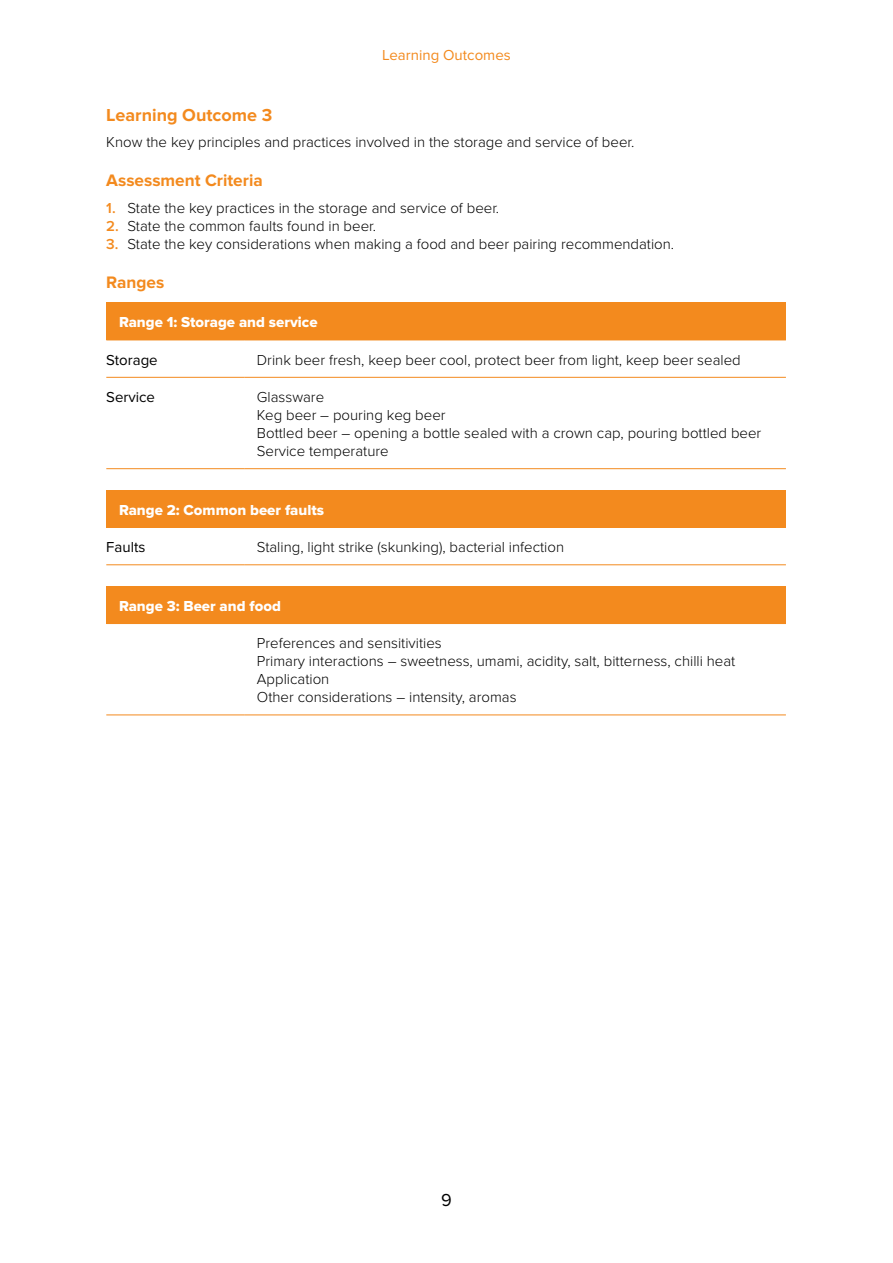
<style>
.page{position:relative;width:893px;height:1263px;background:#fff}
.page>*{position:absolute;margin:0;border:0;box-sizing:border-box;transform-origin:0 0}
.t1{font:700 18px "Proxima Nova";color:#f38a1e}
.t2{font:18px "Proxima Nova";color:#000001}
.t3{font:700 17.25px "Proxima Nova";color:#f38a1e}
.t4{font:300 15px/18px "Proxima Nova";color:#000001}
.t5{font:15px "Proxima Nova Extrabld";color:#fff}
.t6{font:15px "Proxima Nova";color:#000001}
.t7{font:15px "Proxima Nova";color:#f38a1e}
.s1{font-weight:600;color:#f38a1e}
</style>
<div class="page">
<div style="left:106px;top:303px;width:680px;height:37px;background:#f38a1e"></div>
<hr style="left:106px;top:340px;width:138px;height:1px;background:#f38a1e">
<hr style="left:244px;top:340px;width:542px;height:1px;background:#f38a1e">
<hr style="left:106px;top:377px;width:138px;height:1px;background:#f38a1e">
<hr style="left:244px;top:377px;width:542px;height:1px;background:#f38a1e">
<hr style="left:106px;top:468px;width:138px;height:1px;background:#f38a1e">
<hr style="left:244px;top:468px;width:542px;height:1px;background:#f38a1e">
<div style="left:106px;top:490px;width:680px;height:37px;background:#f38a1e"></div>
<hr style="left:106px;top:564px;width:138px;height:1px;background:#f38a1e">
<hr style="left:244px;top:564px;width:542px;height:1px;background:#f38a1e">
<hr style="left:106px;top:527px;width:138px;height:1px;background:#f38a1e">
<hr style="left:244px;top:527px;width:542px;height:1px;background:#f38a1e">
<div style="left:106px;top:586px;width:680px;height:37px;background:#f38a1e"></div>
<hr style="left:106px;top:714px;width:138px;height:1px;background:#f38a1e">
<hr style="left:244px;top:714px;width:542px;height:1px;background:#f38a1e">
<hr style="left:106px;top:623px;width:138px;height:1px;background:#f38a1e">
<hr style="left:244px;top:623px;width:542px;height:1px;background:#f38a1e">
<p class="t7" style="left:382px;top:47px;width:130px">Learning Outcomes</p>
<p class="t1" style="left:106px;top:104px;width:168px">Learning Outcome 3</p>
<p class="t4" style="left:106px;top:133px;width:529px">Know the key principles and practices involved in the storage and service of beer.</p>
<p class="t3" style="left:106px;top:171px;width:158px">Assessment Criteria</p>
<p class="t4" style="left:106px;top:199px;width:394px"><span class="s1">1.</span> State the key practices in the storage and service of beer.</p>
<p class="t4" style="left:106px;top:217px;width:271px"><span class="s1">2.</span> State the common faults found in beer.</p>
<p class="t4" style="left:106px;top:235px;width:569px"><span class="s1">3.</span> State the key considerations when making a food and beer pairing recommendation.</p>
<p class="t3" style="left:106px;top:272px;width:59px">Ranges</p>
<p class="t5" style="left:119px;top:314px;width:200px">Range 1: Storage and service</p>
<p class="t6" style="left:106px;top:351px;width:53px">Storage</p>
<p class="t4" style="left:257px;top:351px;width:485px">Drink beer fresh, keep beer cool, protect beer from light, keep beer sealed</p>
<p class="t6" style="left:106px;top:388px;width:50px">Service</p>
<p class="t4" style="left:257px;top:388px;width:506px">Glassware<br>Keg beer – pouring keg beer<br>Bottled beer – opening a bottle sealed with a crown cap, pouring bottled beer Service temperature</p>
<p class="t5" style="left:119px;top:501px;width:206px">Range 2: Common beer faults</p>
<p class="t6" style="left:106px;top:538px;width:41px">Faults</p>
<p class="t4" style="left:257px;top:538px;width:309px">Staling, light strike (skunking), bacterial infection</p>
<p class="t5" style="left:119px;top:597px;width:163px">Range 3: Beer and food</p>
<p class="t4" style="left:257px;top:635px;width:480px">Preferences and sensitivities<br>Primary interactions – sweetness, umami, acidity, salt, bitterness, chilli heat Application<br>Other considerations – intensity, aromas</p>
<p class="t2" style="left:441px;top:1190px;width:12px">9</p>
</div>
